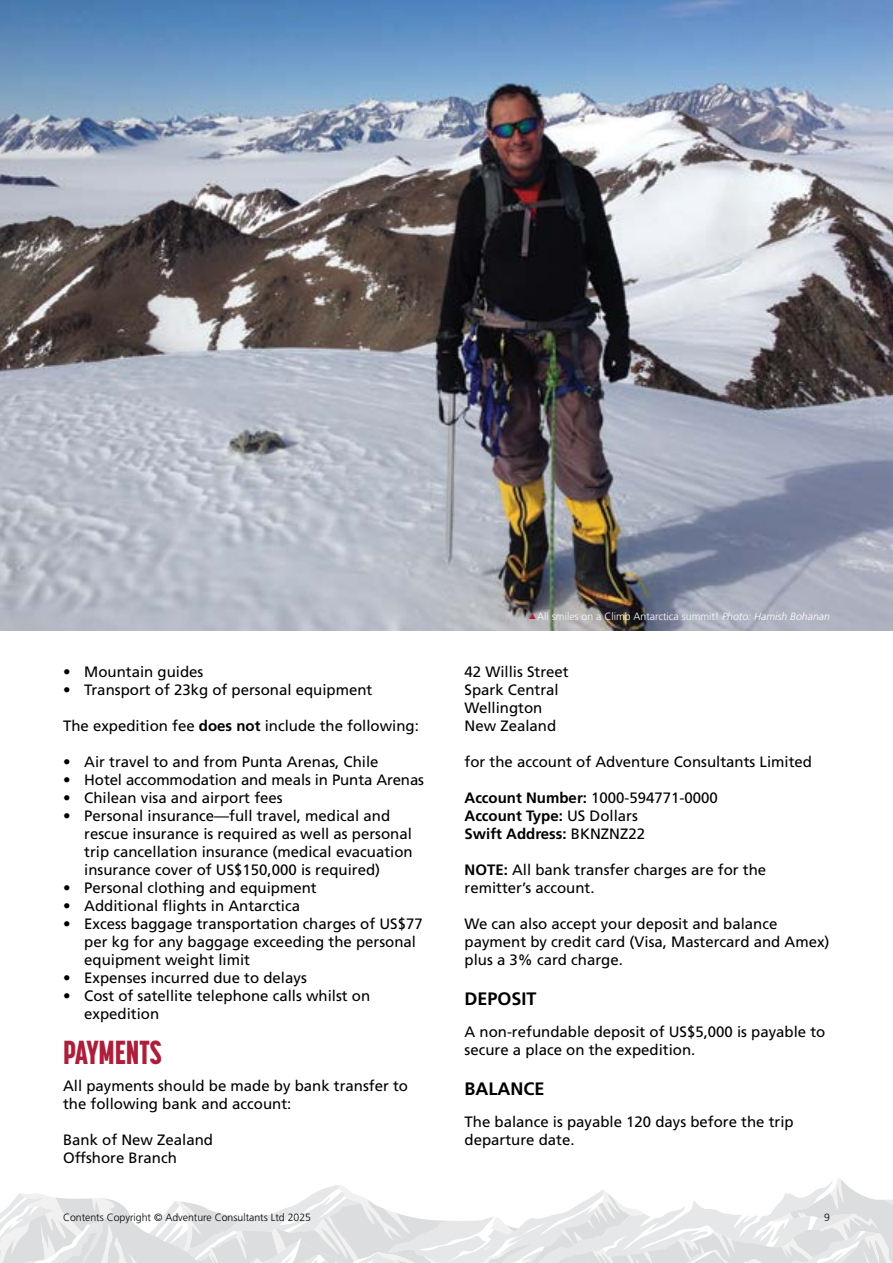
<style>
.page{position:relative;width:893px;height:1263px;background:#fff}
.page>*{position:absolute;margin:0;border:0;box-sizing:border-box;transform-origin:0 0}
.t1{font:800 33px "Korolev Compressed";color:#ad1e3b}
.t2{font:700 18px "Frutiger LT Std";color:#000}
.t3{font:15px/18px "Frutiger LT Std";color:#000}
.t4{font:700 15px/18px "Frutiger LT Std";color:#000}
.t5{font:300 10.5px "Frutiger LT Std";color:#fff}
.t6{font:300 10.5px "Frutiger LT Std";color:#000}
.s1{font-weight:700}
.s2{font-style:italic}
.s3{font-weight:400}
</style>
<div class="page">
<svg style="left:0;top:1178px;width:893px;height:85px"></svg>
<img style="left:0;top:0;width:893px;height:630px">
<svg style="left:529px;top:613px;width:7px;height:6px"></svg>
<p class="t3" style="left:63px;top:663px;width:142px">• Mountain guides</p>
<p class="t3" style="left:63px;top:681px;width:311px">• Transport of 23kg of personal equipment</p>
<p class="t3" style="left:63px;top:717px;width:357px">The expedition fee <span class="s1">does not</span> include the following:</p>
<p class="t3" style="left:63px;top:753px;width:317px">• Air travel to and from Punta Arenas, Chile</p>
<p class="t3" style="left:63px;top:771px;width:363px">• Hotel accommodation and meals in Punta Arenas</p>
<p class="t3" style="left:63px;top:789px;width:221px">• Chilean visa and airport fees</p>
<p class="t3" style="left:84px;top:807px;width:330px;text-indent:-21px">• Personal insurance—full travel, medical and rescue insurance is required as well as personal trip cancellation insurance (medical evacuation insurance cover of US$150,000 is required)</p>
<p class="t3" style="left:63px;top:879px;width:255px">• Personal clothing and equipment</p>
<p class="t3" style="left:63px;top:897px;width:239px">• Additional flights in Antarctica</p>
<p class="t3" style="left:84px;top:915px;width:340px;text-indent:-21px">• Excess baggage transportation charges of US$77 per kg for any baggage exceeding the personal equipment weight limit</p>
<p class="t3" style="left:63px;top:969px;width:245px">• Expenses incurred due to delays</p>
<p class="t3" style="left:84px;top:987px;width:287px;text-indent:-21px">• Cost of satellite telephone calls whilst on expedition</p>
<h1 class="t1" style="left:63px;top:1033px;width:100px">PAYMENTS</h1>
<p class="t3" style="left:63px;top:1077px;width:347px">All payments should be made by bank transfer to the following bank and account:</p>
<p class="t3" style="left:63px;top:1131px;width:152px">Bank of New Zealand<br>Offshore Branch</p>
<p class="t5" style="left:537px;top:611px;width:294px">All smiles on a Climb Antarctica summit! <span class="s2">Photo: Hamish Bohanan</span></p>
<p class="t3" style="left:464px;top:663px;width:106px">42 Willis Street<br>Spark Central<br>Wellington<br>New Zealand</p>
<p class="t3" style="left:464px;top:753px;width:349px">for the account of Adventure Consultants Limited</p>
<p class="t4" style="left:464px;top:789px;width:255px">Account Number: <span class="s3">1000-594771-0000<br></span>Account Type: <span class="s3">US Dollars<br></span>Swift Address: <span class="s3">BKNZNZ22</span></p>
<p class="t3" style="left:464px;top:861px;width:303px"><span class="s1">NOTE:</span> All bank transfer charges are for the remitter’s account.</p>
<p class="t3" style="left:464px;top:915px;width:367px">We can also accept your deposit and balance payment by credit card (Visa, Mastercard and Amex) plus a 3% card charge.</p>
<p class="t2" style="left:464px;top:988px;width:74px">DEPOSIT</p>
<p class="t3" style="left:464px;top:1023px;width:362px">A non-refundable deposit of US$5,000 is payable to secure a place on the expedition.</p>
<p class="t2" style="left:464px;top:1078px;width:81px">BALANCE</p>
<p class="t3" style="left:464px;top:1113px;width:331px">The balance is payable 120 days before the trip departure date.</p>
<p class="t6" style="left:63px;top:1211px;width:250px">Contents Copyright © Adventure Consultants Ltd 2025</p>
<p class="t6" style="left:824px;top:1211px;width:7px">9</p>
</div>
